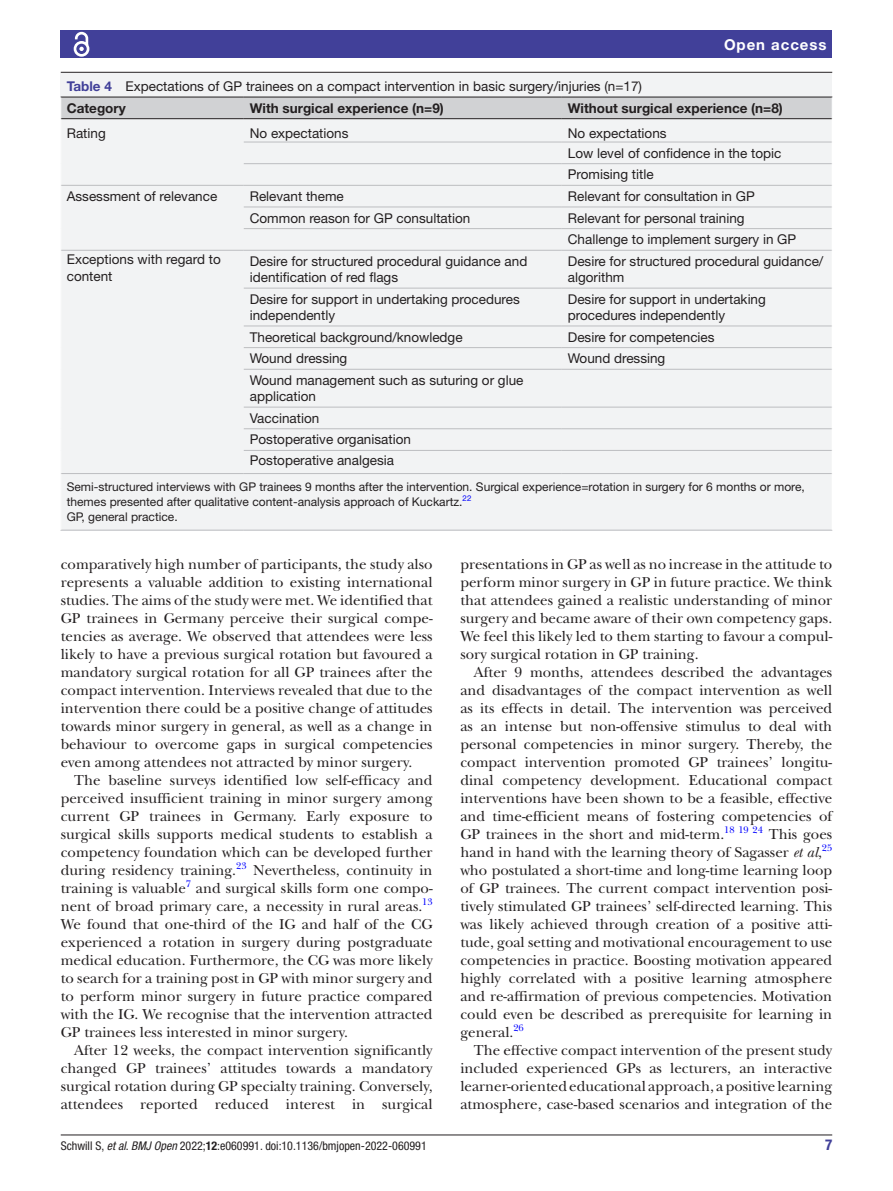
<style>
.page{position:relative;width:893px;height:1191px;background:#fff}
.page>*{position:absolute;margin:0;border:0;box-sizing:border-box;transform-origin:0 0}
.t1{font:15px/18px "New Baskerville";color:#231f20;text-align:justify}
.t2{font:700 15px "Helvetica Neue LT Std";letter-spacing:.065em;color:#fff}
.t3{font:700 condensed 15px "Helvetica Neue LT Std";color:#414099}
.t4{font:13.5px/16.2px "Helvetica Neue LT Std";color:#231f20}
.t5{font:700 13.5px "Helvetica Neue LT Std";color:#231f20}
.t6{font:12px/15px "Helvetica Neue LT Std";color:#231f20}
.t7{font:condensed 12px "Helvetica Neue LT Std";color:#231f20}
.t8{font:9.9px "New Baskerville";color:#00f}
.t9{font:7.95px "Helvetica Neue LT Std";color:#00f}
.s1{font-weight:700;color:#414099}
.s2{font-weight:700}
.s3{font-style:italic}
</style>
<div class="page">
<hr style="left:61px;top:1134px;width:771px;height:1px;background:#231f20">
<div style="left:61px;top:31px;width:771px;height:27px;background:#414099"></div>
<svg style="left:73px;top:31px;width:17px;height:26px"></svg>
<div style="left:61px;top:73px;width:771px;height:457px;background:#f2f3f4"></div>
<hr style="left:61px;top:72px;width:771px;height:1px;background:#231f20">
<hr style="left:61px;top:250px;width:183px;height:1px;background:#bcbdc0">
<hr style="left:244px;top:250px;width:318px;height:1px;background:#bcbdc0">
<hr style="left:562px;top:250px;width:270px;height:1px;background:#bcbdc0">
<hr style="left:244px;top:288px;width:318px;height:1px;background:#bcbdc0">
<hr style="left:562px;top:288px;width:270px;height:1px;background:#bcbdc0">
<hr style="left:244px;top:326px;width:318px;height:1px;background:#bcbdc0">
<hr style="left:562px;top:326px;width:270px;height:1px;background:#bcbdc0">
<hr style="left:244px;top:347px;width:318px;height:1px;background:#bcbdc0">
<hr style="left:562px;top:347px;width:270px;height:1px;background:#bcbdc0">
<hr style="left:244px;top:369px;width:318px;height:1px;background:#bcbdc0">
<hr style="left:562px;top:369px;width:270px;height:1px;background:#bcbdc0">
<hr style="left:244px;top:407px;width:318px;height:1px;background:#bcbdc0">
<hr style="left:562px;top:407px;width:270px;height:1px;background:#bcbdc0">
<hr style="left:244px;top:428px;width:318px;height:1px;background:#bcbdc0">
<hr style="left:562px;top:428px;width:270px;height:1px;background:#bcbdc0">
<hr style="left:244px;top:450px;width:318px;height:1px;background:#bcbdc0">
<hr style="left:244px;top:473px;width:318px;height:1px;background:#bcbdc0">
<hr style="left:562px;top:450px;width:270px;height:1px;background:#bcbdc0">
<hr style="left:562px;top:473px;width:270px;height:1px;background:#bcbdc0">
<hr style="left:61px;top:473px;width:183px;height:1px;background:#bcbdc0">
<hr style="left:61px;top:530px;width:183px;height:1px;background:#bcbdc0">
<hr style="left:244px;top:530px;width:318px;height:1px;background:#bcbdc0">
<hr style="left:562px;top:530px;width:270px;height:1px;background:#bcbdc0">
<svg style="left:60px;top:97px;width:773px;height:153px"></svg>
<p class="t2" style="left:724px;top:35px;width:104px">Open access</p>
<p class="t4" style="left:67px;top:75px;width:577px;line-height:22px"><span class="s1">Table 4</span> Expectations of GP trainees on a compact intervention in basic surgery/injuries (n=17)<br><span class="s2">Category</span></p>
<p class="t5" style="left:250px;top:99px;width:196px">With surgical experience (n=9)</p>
<p class="t5" style="left:568px;top:99px;width:217px">Without surgical experience (n=8)</p>
<p class="t4" style="left:67px;top:124px;width:41px">Rating</p>
<p class="t4" style="left:250px;top:124px;width:100px">No expectations</p>
<p class="t4" style="left:568px;top:122px;width:215px;line-height:20.1px">No expectations<br>Low level of confidence in the topic</p>
<p class="t4" style="left:568px;top:166px;width:87px">Promising title</p>
<p class="t4" style="left:67px;top:188px;width:152px">Assessment of relevance</p>
<p class="t4" style="left:250px;top:188px;width:96px">Relevant theme</p>
<p class="t4" style="left:568px;top:188px;width:189px">Relevant for consultation in GP</p>
<p class="t4" style="left:250px;top:209px;width:222px">Common reason for GP consultation</p>
<p class="t4" style="left:568px;top:207px;width:230px;line-height:21.6px">Relevant for personal training<br>Challenge to implement surgery in GP</p>
<p class="t4" style="left:67px;top:251px;width:156px">Exceptions with regard to content</p>
<p class="t4" style="left:250px;top:253px;width:279px">Desire for structured procedural guidance and identification of red flags</p>
<p class="t4" style="left:568px;top:253px;width:257px">Desire for structured procedural guidance/ algorithm</p>
<p class="t4" style="left:250px;top:291px;width:272px">Desire for support in undertaking procedures independently</p>
<p class="t4" style="left:568px;top:291px;width:200px">Desire for support in undertaking procedures independently</p>
<p class="t4" style="left:250px;top:328px;width:214px">Theoretical background/knowledge</p>
<p class="t4" style="left:568px;top:328px;width:148px">Desire for competencies</p>
<p class="t4" style="left:250px;top:350px;width:99px">Wound dressing</p>
<p class="t4" style="left:568px;top:350px;width:99px">Wound dressing</p>
<p class="t4" style="left:250px;top:372px;width:275px">Wound management such as suturing or glue application</p>
<p class="t4" style="left:250px;top:407px;width:163px;line-height:21.6px">Vaccination<br>Postoperative organisation</p>
<p class="t4" style="left:250px;top:451px;width:146px">Postoperative analgesia</p>
<p class="t6" style="left:67px;top:479px;width:739px">Semi-structured interviews with GP trainees 9 months after the intervention. Surgical experience=rotation in surgery for 6 months or more, themes presented after qualitative content-analysis approach of Kuckartz.</p>
<p class="t9" style="left:463px;top:493px;width:10px">22</p>
<p class="t6" style="left:67px;top:509px;width:112px">GP, general practice.</p>
<p class="t1" style="left:61px;top:555px;width:373px">comparatively high number of participants, the study also represents a valuable addition to existing international studies. The aims of the study were met. We identified that GP trainees in Germany perceive their surgical compe&shy;tencies as average. We observed that attendees were less likely to have a previous surgical rotation but favoured a mandatory surgical rotation for all GP trainees after the compact intervention. Interviews revealed that due to the intervention there could be a positive change of attitudes towards minor surgery in general, as well as a change in behaviour to overcome gaps in surgical competencies even among attendees not attracted by minor surgery.</p>
<p class="t1" style="left:61px;top:771px;width:373px;text-indent:14px">The baseline surveys identified low self-efficacy and perceived insufficient training in minor surgery among current GP trainees in Germany. Early exposure to surgical skills supports medical students to establish a competency foundation which can be developed further during residency training.</p>
<p class="t8" style="left:236px;top:859px;width:12px">23</p>
<p class="t1" style="left:253px;top:861px;width:181px">Nevertheless, continuity in</p>
<p class="t8" style="left:186px;top:877px;width:7px">7</p>
<p class="t1" style="left:61px;top:879px;width:373px;text-indent:135px">and surgical skills form one compo&shy;nent of broad primary care, a necessity in rural areas.</p>
<p class="t1" style="left:61px;top:879px;width:127px">training is valuable</p>
<p class="t8" style="left:422px;top:895px;width:12px">13</p>
<p class="t1" style="left:61px;top:915px;width:373px">We found that one-third of the IG and half of the CG experienced a rotation in surgery during postgraduate medical education. Furthermore, the CG was more likely to search for a training post in GP with minor surgery and to perform minor surgery in future practice compared with the IG. We recognise that the intervention attracted GP trainees less interested in minor surgery.</p>
<p class="t1" style="left:61px;top:1041px;width:373px;text-indent:14px">After 12 weeks, the compact intervention significantly changed GP trainees’ attitudes towards a mandatory surgical rotation during GP specialty training. Conversely, attendees reported reduced interest in surgical</p>
<p class="t1" style="left:460px;top:555px;width:373px">presentations in GP as well as no increase in the attitude to perform minor surgery in GP in future practice. We think that attendees gained a realistic understanding of minor surgery and became aware of their own competency gaps.<br>We feel this likely led to them starting to favour a compul&shy;sory surgical rotation in GP training.</p>
<p class="t1" style="left:460px;top:663px;width:373px;text-indent:14px">After 9 months, attendees described the advantages and disadvantages of the compact intervention as well as its effects in detail. The intervention was perceived as an intense but non-offensive stimulus to deal with personal competencies in minor surgery. Thereby, the compact intervention promoted GP trainees’ longitu&shy;dinal competency development. Educational compact interventions have been shown to be a feasible, effective and time-efficient means of fostering competencies of GP trainees in the short and mid-term.</p>
<p class="t8" style="left:724px;top:823px;width:40px">18 19 24</p>
<p class="t1" style="left:460px;top:825px;width:373px;text-indent:308px">This goes hand in hand with the learning theory of Sagasser <span class="s3">et al</span>,</p>
<p class="t8" style="left:822px;top:841px;width:12px">25</p>
<p class="t1" style="left:460px;top:861px;width:373px">who postulated a short-time and long-time learning loop of GP trainees. The current compact intervention posi&shy;tively stimulated GP trainees’ self-directed learning. This was likely achieved through creation of a positive atti&shy;tude, goal setting and motivational encouragement to use competencies in practice. Boosting motivation appeared highly correlated with a positive learning atmosphere and re-affirmation of previous competencies. Motivation could even be described as prerequisite for learning in general.</p>
<p class="t8" style="left:513px;top:1021px;width:12px">26</p>
<p class="t1" style="left:460px;top:1041px;width:373px;text-indent:14px">The effective compact intervention of the present study included experienced GPs as lecturers, an interactive learner-oriented educational approach, a positive learning atmosphere, case-based scenarios and integration of the</p>
<p class="t7" style="left:61px;top:1138px;width:368px">Schwill S, <span class="s3">et al</span>. <span class="s3">BMJ Open</span> 2022;<span class="s2">12</span>:e060991. doi:10.1136/bmjopen-2022-060991</p>
<p class="t3" style="left:825px;top:1135px;width:9px">7</p>
</div>
